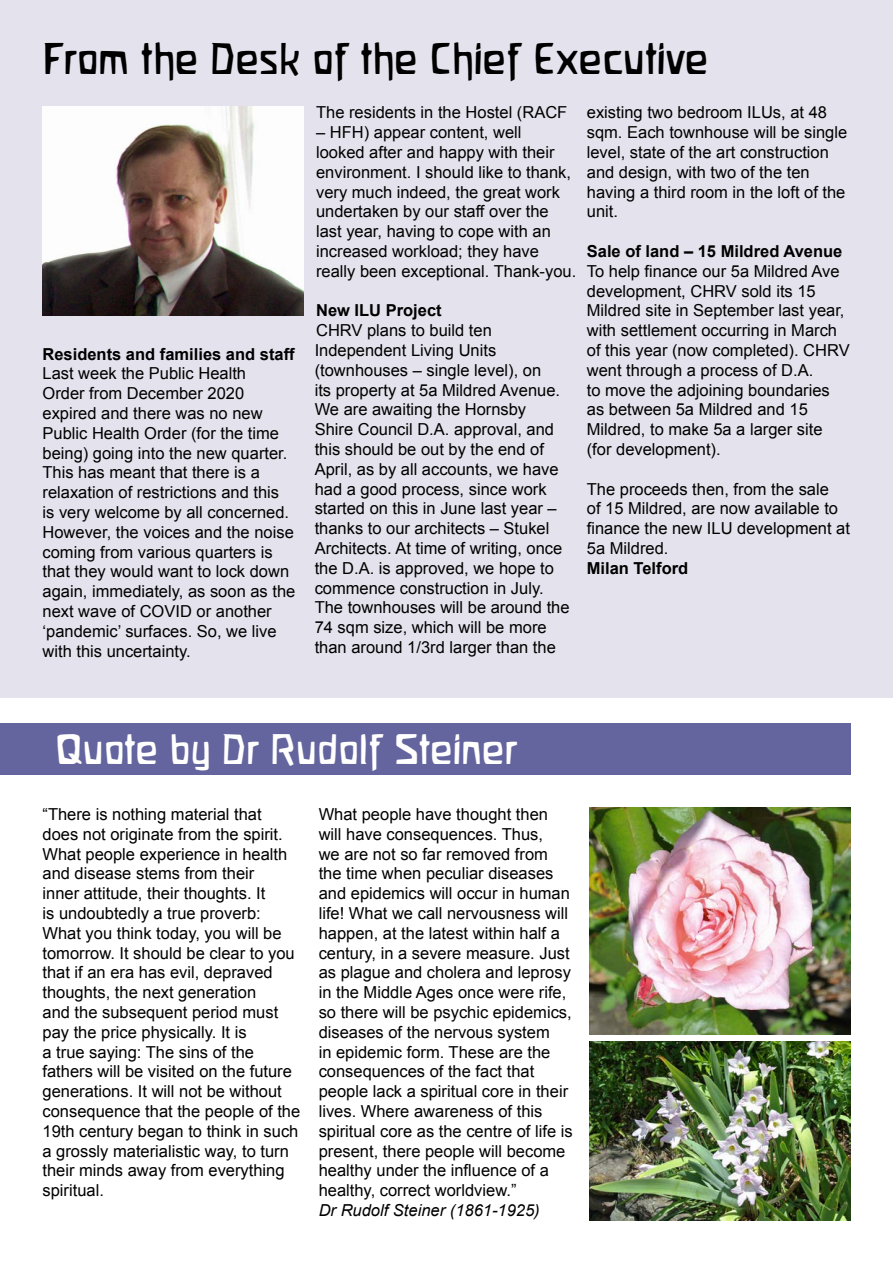
<style>
.page{position:relative;width:893px;height:1263px;background:#fff}
.page>*{position:absolute;margin:0;border:0;box-sizing:border-box;transform-origin:0 0}
.Heading_-_black{font:39px "Waldorfschrift";color:#000}
.Heading_-_white{font:37.5px "Waldorfschrift";color:#fff}
.t1{font:16.5px/19.8px "Arial";color:#000}
.t2{font:700 16.5px "Arial";color:#000}
.t3{font:italic 16.5px "Arial";color:#000}
</style>
<div class="page">
<hr style="left:0;top:0;width:1px;height:992px;background:#434b8e">
<div style="left:0;top:0;width:893px;height:697px;background:#e4e3ed"></div>
<img style="left:43px;top:106px;width:260px;height:209px">
<div style="left:0;top:724px;width:850px;height:51px;background:#64659e"></div>
<img style="left:590px;top:808px;width:260px;height:226px">
<img style="left:590px;top:1042px;width:260px;height:178px">
<p class="Heading_-_black" style="left:43px;top:36px;width:667px">From the Desk of the Chief Executive</p>
<p class="t2" style="left:43px;top:343px;width:254px">Residents and families and staff</p>
<p class="t1" style="left:43px;top:364px;width:254px">Last week the Public Health<br>Order from December 2020 expired and there was no new<br>Public Health Order (for the time being) going into the new quarter.<br>This has meant that there is a relaxation of restrictions and this<br>is very welcome by all concerned.<br>However, the voices and the noise coming from various quarters is that they would want to lock down again, immediately, as soon as the next wave of COVID or another ‘pandemic’ surfaces. So, we live with this uncertainty.</p>
<p class="t1" style="left:316px;top:103px;width:253px">The residents in the Hostel (RACF</p>
<p class="t1" style="left:316px;top:123px;width:262px">– HFH) appear content, well<br>looked after and happy with their environment. I should like to thank, very much indeed, the great work undertaken by our staff over the last year, having to cope with an increased workload; they have really been exceptional. Thank-you.</p>
<p class="t2" style="left:316px;top:300px;width:127px">New ILU Project</p>
<p class="t1" style="left:315px;top:321px;width:256px">CHRV plans to build ten<br>Independent Living Units (townhouses – single level), on<br>its property at 5a Mildred Avenue.<br>We are awaiting the Hornsby<br>Shire Council D.A. approval, and this should be out by the end of<br>April, as by all accounts, we have had a good process, since work started on this in June last year – thanks to our architects – Stukel<br>Architects. At time of writing, once the D.A. is approved, we hope to commence construction in July.<br>The townhouses will be around the<br>74 sqm size, which will be more than around 1/3rd larger than the</p>
<p class="t1" style="left:587px;top:103px;width:262px">existing two bedroom ILUs, at 48 sqm. Each townhouse will be single level, state of the art construction and design, with two of the ten having a third room in the loft of the unit.</p>
<p class="t2" style="left:587px;top:240px;width:257px">Sale of land – 15 Mildred Avenue</p>
<p class="t1" style="left:587px;top:261px;width:264px">To help finance our 5a Mildred Ave development, CHRV sold its 15<br>Mildred site in September last year, with settlement occurring in March of this year (now completed). CHRV went through a process of D.A.<br>to move the adjoining boundaries as between 5a Mildred and 15<br>Mildred, to make 5a a larger site (for development).</p>
<p class="t1" style="left:587px;top:479px;width:265px">The proceeds then, from the sale<br>of 15 Mildred, are now available to finance the new ILU development at<br>5a Mildred.</p>
<p class="t2" style="left:587px;top:557px;width:103px">Milan Telford</p>
<p class="Heading_-_white" style="left:55px;top:727px;width:464px">Quote by Dr Rudolf Steiner</p>
<p class="t1" style="left:43px;top:804px;width:259px">“There is nothing material that does not originate from the spirit.<br>What people experience in health and disease stems from their<br>inner attitude, their thoughts. It<br>is undoubtedly a true proverb:<br>What you think today, you will be tomorrow. It should be clear to you that if an era has evil, depraved thoughts, the next generation<br>and the subsequent period must pay the price physically. It is<br>a true saying: The sins of the fathers will be visited on the future generations. It will not be without consequence that the people of the<br>19th century began to think in such a grossly materialistic way, to turn their minds away from everything spiritual.</p>
<p class="t1" style="left:319px;top:804px;width:256px">What people have thought then will have consequences. Thus,<br>we are not so far removed from the time when peculiar diseases and epidemics will occur in human life! What we call nervousness will happen, at the latest within half a century, in a severe measure. Just as plague and cholera and leprosy in the Middle Ages once were rife, so there will be psychic epidemics, diseases of the nervous system<br>in epidemic form. These are the consequences of the fact that people lack a spiritual core in their lives. Where awareness of this spiritual core as the centre of life is present, there people will become healthy under the influence of a healthy, correct worldview.”</p>
<p class="t3" style="left:319px;top:1199px;width:223px">Dr Rudolf Steiner (1861-1925)</p>
</div>
